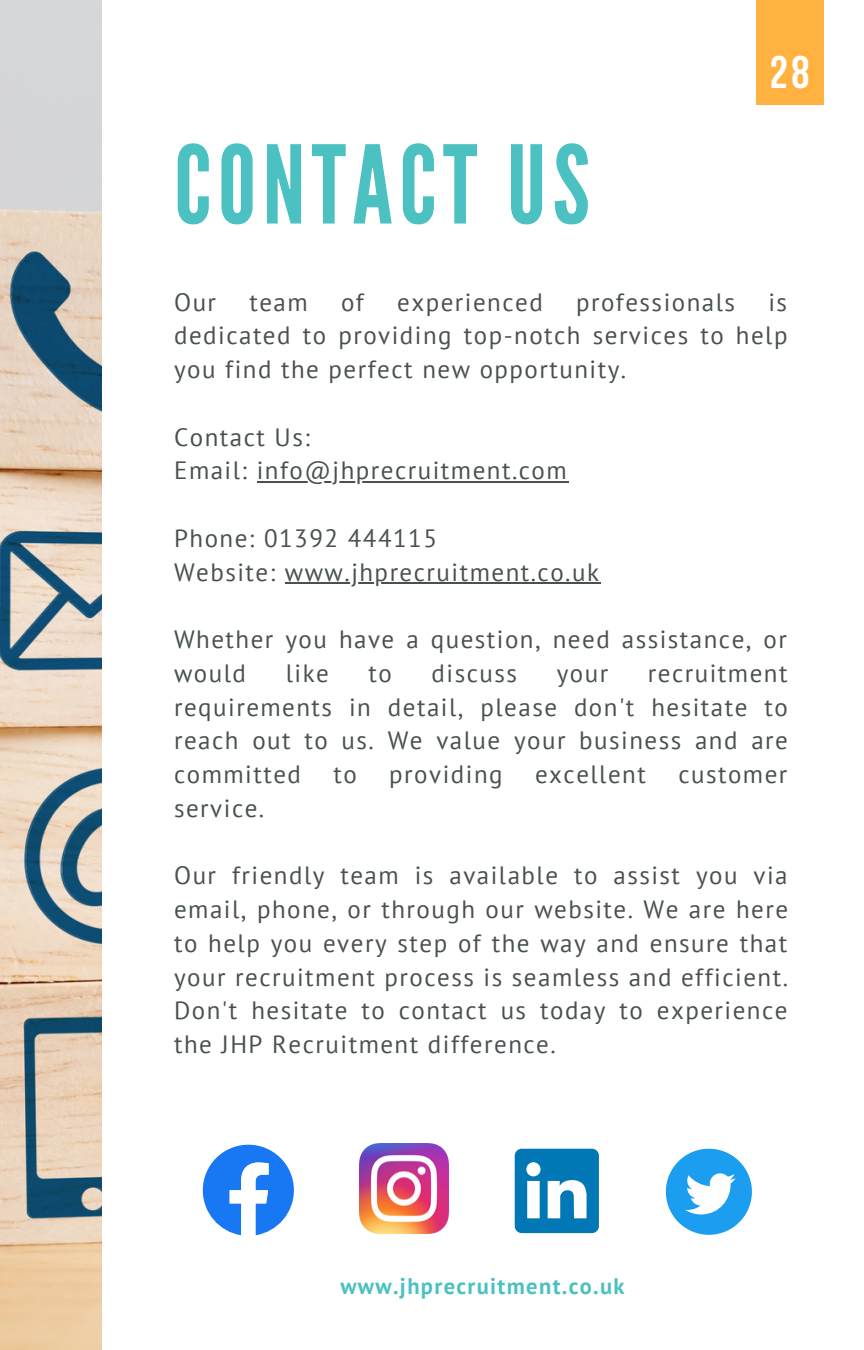
<style>
.page{position:relative;width:864px;height:1350px;background:#fff}
.page>*{position:absolute;margin:0;border:0;box-sizing:border-box;transform-origin:0 0}
.t1{font:108px "League Gothic";letter-spacing:.06em;color:#4bc1c2}
.t2{font:700 45.45px "Bebas Neue";color:#fff}
.t3{font:24.97px/33.8px "PT Sans";letter-spacing:.06em;color:#495052;text-align:justify}
.t4{font:700 22.5px "PT Sans";letter-spacing:.06em;color:#4bc1c2}
</style>
<div class="page">
<img style="left:0;top:0;width:101px;height:1350px">
<div style="left:756px;top:0;width:67px;height:104px;background:#ffb23f"></div>
<svg style="left:203px;top:1145px;width:91px;height:91px"></svg>
<img style="left:359px;top:1144px;width:89px;height:89px">
<svg style="left:515px;top:1149px;width:84px;height:84px"></svg>
<svg style="left:666px;top:1149px;width:86px;height:86px"></svg>
<hr style="left:257px;top:481px;width:311px;height:2px;background:#495052">
<hr style="left:285px;top:582px;width:316px;height:2px;background:#495052">
<p class="t1" style="left:174px;top:123px;width:417px">CONTACT US</p>
<p class="t2" style="left:770px;top:54px;width:41px">28</p>
<p class="t3" style="left:174px;top:284px;width:44px">Our</p>
<p class="t3" style="left:249px;top:284px;width:60px">team</p>
<p class="t3" style="left:341px;top:284px;width:24px">of</p>
<p class="t3" style="left:397px;top:284px;width:147px">experienced</p>
<p class="t3" style="left:576px;top:284px;width:160px">professionals</p>
<p class="t3" style="left:174px;top:284px;width:615px;text-indent:594px">is dedicated to providing top-notch services to help you find the perfect new opportunity.</p>
<p class="t3" style="left:174px;top:419px;width:137px">Contact Us:</p>
<p class="t3" style="left:174px;top:453px;width:394px">Email: info@jhprecruitment.com</p>
<p class="t3" style="left:174px;top:521px;width:264px">Phone: 01392 444115</p>
<p class="t3" style="left:174px;top:554px;width:426px">Website: www.jhprecruitment.co.uk</p>
<p class="t3" style="left:174px;top:622px;width:614px">Whether you have a question, need assistance, or would</p>
<p class="t3" style="left:174px;top:656px;width:615px;text-indent:474px">recruitment requirements in detail, please don't hesitate to reach out to us. We value your business and are committed</p>
<p class="t3" style="left:286px;top:656px;width:45px">like</p>
<p class="t3" style="left:369px;top:656px;width:25px">to</p>
<p class="t3" style="left:432px;top:656px;width:87px">discuss</p>
<p class="t3" style="left:557px;top:656px;width:53px">your</p>
<p class="t3" style="left:334px;top:757px;width:25px">to</p>
<p class="t3" style="left:389px;top:757px;width:115px">providing</p>
<p class="t3" style="left:535px;top:757px;width:112px">excellent</p>
<p class="t3" style="left:678px;top:757px;width:111px">customer</p>
<p class="t3" style="left:174px;top:791px;width:92px">service.</p>
<p class="t3" style="left:174px;top:858px;width:615px">Our friendly team is available to assist you via email, phone, or through our website. We are here to help you every step of the way and ensure that your recruitment process is seamless and efficient.<br>Don't hesitate to contact us today to experience the JHP Recruitment difference.</p>
<p class="t4" style="left:340px;top:1271px;width:286px">www.jhprecruitment.co.uk</p>
</div>
